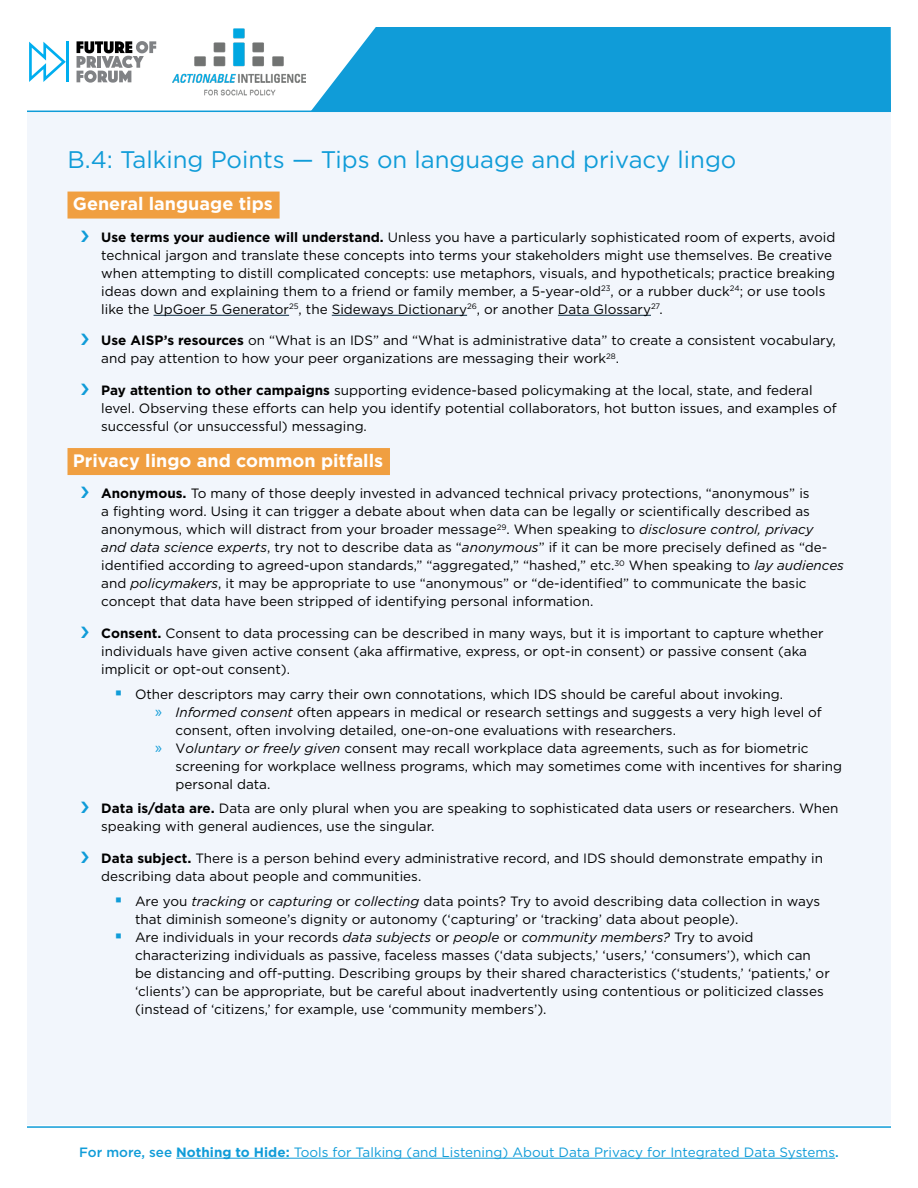
<style>
.page{position:relative;width:918px;height:1188px;background:#fff}
.page>*{position:absolute;margin:0;border:0;box-sizing:border-box;transform-origin:0 0}
.t1{font:24px "Gotham";color:#109cd8}
.t2{font:700 18px "Gotham";color:#fff}
.t3{font:13.5px/18px "Gotham";color:#000}
.t4{font:13.5px "Gotham";color:#109cd8}
.s1{font-weight:700}
.s2{font-style:italic}
.s3{color:#109cd8}
.s4{font-family:"Myriad Pro";font-size:16.5px;color:#109cd8}
.s5{font-weight:500}
</style>
<div class="page">
<hr style="left:176px;top:1158px;width:659px;height:1px;background:#109cd8">
<div style="left:27px;top:112px;width:864px;height:1013px;background:#f2f6fc"></div>
<div style="left:311px;top:27px;width:580px;height:84px;background:#109cd8"></div>
<img style="left:172px;top:29px;width:133px;height:66px">
<svg style="left:77px;top:41px;width:79px;height:42px"></svg>
<svg style="left:29px;top:42px;width:37px;height:40px"></svg>
<hr style="left:66px;top:41px;width:3px;height:41px;background:#00aeef">
<hr style="left:27px;top:111px;width:864px;height:1px;background:#109cd8">
<hr style="left:27px;top:1126px;width:864px;height:2px;background:#109cd8">
<div style="left:68px;top:192px;width:212px;height:27px;background:#f09f41"></div>
<hr style="left:154px;top:315px;width:135px;height:1px;background:#0d2e46">
<hr style="left:332px;top:315px;width:135px;height:1px;background:#0d2e46">
<hr style="left:558px;top:315px;width:93px;height:1px;background:#0d2e46">
<div style="left:68px;top:448px;width:322px;height:27px;background:#f09f41"></div>
<h1 class="t1" style="left:68px;top:144px;width:670px">B.4: Talking Points — Tips on language and privacy lingo</h1>
<h2 class="t2" style="left:73px;top:192px;width:201px">General language tips</h2>
<p class="t3" style="left:101px;top:228px;width:736px"><span class="s1">Use terms your audience will understand.</span> Unless you have a particularly sophisticated room of experts, avoid technical jargon and translate these concepts into terms your stakeholders might use themselves. Be creative when attempting to distill complicated concepts: use metaphors, visuals, and hypotheticals; practice breaking ideas down and explaining them to a friend or family member, a 5-year-old<sup>23</sup>, or a rubber duck<sup>24</sup>; or use tools like the UpGoer 5 Generator<sup>25</sup>, the Sideways Dictionary<sup>26</sup>, or another Data Glossary<sup>27</sup>.</p>
<p class="t3" style="left:101px;top:331px;width:736px"><span class="s1">Use AISP’s resources</span> on “What is an IDS” and “What is administrative data” to create a consistent vocabulary, and pay attention to how your peer organizations are messaging their work<sup>28</sup>.</p>
<p class="t3" style="left:101px;top:381px;width:737px"><span class="s1">Pay attention to other campaigns</span> supporting evidence-based policymaking at the local, state, and federal level. Observing these efforts can help you identify potential collaborators, hot button issues, and examples of successful (or unsuccessful) messaging.</p>
<h2 class="t2" style="left:73px;top:449px;width:312px">Privacy lingo and common pitfalls</h2>
<p class="t3" style="left:101px;top:484px;width:744px"><span class="s1">Anonymous.</span> To many of those deeply invested in advanced technical privacy protections, “anonymous” is<br>a fighting word. Using it can trigger a debate about when data can be legally or scientifically described as anonymous, which will distract from your broader message<sup>29</sup>. When speaking to <span class="s2">disclosure control, privacy<br>and data science experts</span>, try not to describe data as “<span class="s2">anonymous</span>” if it can be more precisely defined as “de&shy;identified according to agreed-upon standards,” “aggregated,” “hashed,” etc.<sup>30</sup> When speaking to <span class="s2">lay audiences </span>and <span class="s2">policymakers</span>, it may be appropriate to use “anonymous” or “de-identified” to communicate the basic concept that data have been stripped of identifying personal information.</p>
<p class="t3" style="left:101px;top:624px;width:724px"><span class="s1">Consent.</span> Consent to data processing can be described in many ways, but it is important to capture whether individuals have given active consent (aka affirmative, express, or opt-in consent) or passive consent (aka implicit or opt-out consent).</p>
<p class="t3" style="left:115px;top:685px;width:670px"><span class="s3">▪</span> Other descriptors may carry their own connotations, which IDS should be careful about invoking.</p>
<p class="t3" style="left:155px;top:703px;width:668px"><span class="s4">»</span> <span class="s2">Informed consent</span> often appears in medical or research settings and suggests a very high level of</p>
<p class="t3" style="left:176px;top:721px;width:502px">consent, often involving detailed, one-on-one evaluations with researchers.</p>
<p class="t3" style="left:155px;top:739px;width:655px"><span class="s4">»</span> V<span class="s2">oluntary or freely given</span> consent may recall workplace data agreements, such as for biometric</p>
<p class="t3" style="left:176px;top:757px;width:668px">screening for workplace wellness programs, which may sometimes come with incentives for sharing</p>
<p class="t3" style="left:176px;top:775px;width:96px">personal data.</p>
<p class="t3" style="left:101px;top:799px;width:739px"><span class="s1">Data is/data are.</span> Data are only plural when you are speaking to sophisticated data users or researchers. When speaking with general audiences, use the singular.</p>
<p class="t3" style="left:101px;top:849px;width:723px"><span class="s1">Data subject.</span> There is a person behind every administrative record, and IDS should demonstrate empathy in describing data about people and communities.</p>
<p class="t3" style="left:135px;top:892px;width:687px;text-indent:-20px"><span class="s3">▪</span> Are you <span class="s2">tracking</span> or <span class="s2">capturing</span> or <span class="s2">collecting</span> data points? Try to avoid describing data collection in ways that diminish someone’s dignity or autonomy (‘capturing’ or ‘tracking’ data about people).</p>
<p class="t3" style="left:135px;top:928px;width:696px;text-indent:-20px"><span class="s3">▪</span> Are individuals in your records <span class="s2">data subjects</span> or <span class="s2">people</span> or <span class="s2">community members?</span> Try to avoid characterizing individuals as passive, faceless masses (‘data subjects,’ ‘users,’ ‘consumers’), which can be distancing and off-putting. Describing groups by their shared characteristics (‘students,’ ‘patients,’ or ‘clients’) can be appropriate, but be careful about inadvertently using contentious or politicized classes (instead of ‘citizens,’ for example, use ‘community members’).</p>
<p class="t4" style="left:79px;top:1143px;width:761px"><span class="s5">For more, see</span> <span class="s1">Nothing to Hide:</span> Tools for Talking (and Listening) About Data Privacy for Integrated Data Systems<span class="s5">.</span></p>
</div>
